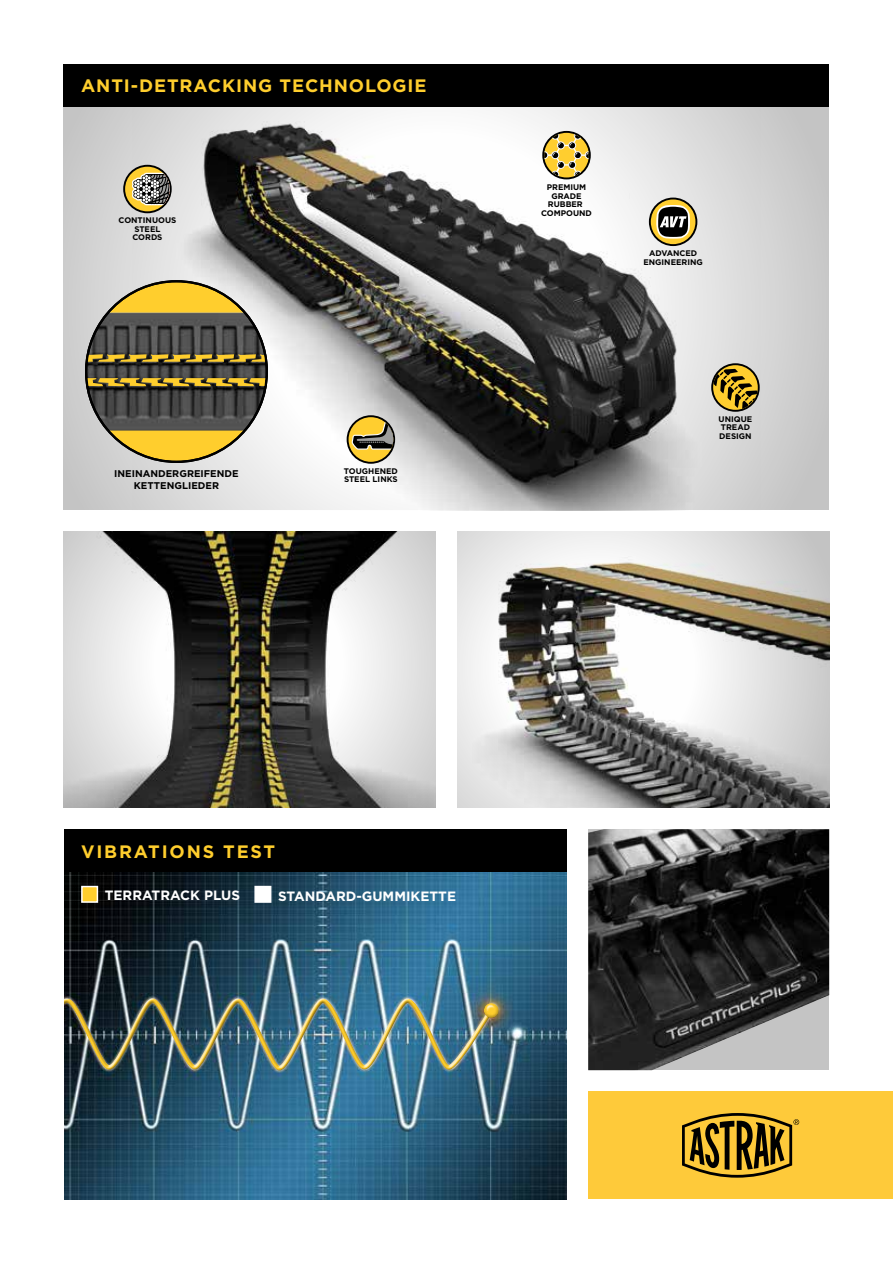
<style>
.page{position:relative;width:893px;height:1263px;background:#fff}
.page>*{position:absolute;margin:0;border:0;box-sizing:border-box;transform-origin:0 0}
.t1{font:700 18px "Gotham";letter-spacing:.05em;color:#ffce2d}
.t2{font:700 18px "Gotham";letter-spacing:.1em;color:#ffce2d}
.t3{font:700 13.5px "Gotham";color:#fff}
.t4{font:700 9.75px/11.7px "Gotham";color:#000;text-align:center}
.t5{font:700 8.1px/8.6px "Gotham";color:#000;text-align:center}
</style>
<div class="page">
<svg style="left:64px;top:106px;width:765px;height:404px"></svg>
<img style="left:64px;top:872px;width:503px;height:327px">
<div style="left:64px;top:64px;width:765px;height:42px;background:#000"></div>
<img style="left:588px;top:829px;width:241px;height:241px">
<svg style="left:542px;top:131px;width:49px;height:48px"></svg>
<svg style="left:544px;top:133px;width:45px;height:44px;background:#caaf59"></svg>
<svg style="left:649px;top:198px;width:48px;height:48px"></svg>
<div style="left:651px;top:199px;width:44px;height:45px;background:#ffce2f;border-radius:50%"></div>
<svg style="left:656px;top:205px;width:34px;height:34px"></svg>
<svg style="left:347px;top:415px;width:48px;height:49px"></svg>
<div style="left:349px;top:417px;width:44px;height:45px;background:#ffce2f;border-radius:50%"></div>
<svg style="left:351px;top:419px;width:42px;height:31px"></svg>
<svg style="left:123px;top:165px;width:49px;height:48px"></svg>
<div style="left:125px;top:167px;width:45px;height:44px;background:#ffce2f;border-radius:50%"></div>
<svg style="left:132px;top:173px;width:38px;height:32px"></svg>
<svg style="left:711px;top:363px;width:49px;height:49px"></svg>
<svg style="left:713px;top:365px;width:45px;height:45px;background:#a38935"></svg>
<div style="left:64px;top:829px;width:503px;height:43px;background:#000"></div>
<svg style="left:457px;top:531px;width:372px;height:277px"></svg>
<div style="left:81px;top:886px;width:17px;height:17px;background:#ffce2d;border:2px solid #fff"></div>
<div style="left:254px;top:886px;width:17px;height:17px;background:#fff;border:2px solid #fff"></div>
<div style="left:55px;top:995px;width:441px;height:78px;background:#fff;opacity:.9"></div>
<div style="left:56px;top:996px;width:438px;height:72px;background:#fff;opacity:.75"></div>
<div style="left:57px;top:998px;width:437px;height:73px;background:#000;opacity:.75"></div>
<div style="left:482px;top:1002px;width:18px;height:16px;background:#000;opacity:.75"></div>
<div style="left:28px;top:821px;width:36px;height:384px;background:#fff"></div>
<svg style="left:64px;top:531px;width:372px;height:277px;background:#898984"></svg>
<div style="left:86px;top:281px;width:181px;height:181px;background:#ffce2d;border-radius:50%"></div>
<img style="left:85px;top:313px;width:183px;height:118px">
<svg style="left:88px;top:378px;width:177px;height:8px"></svg>
<svg style="left:86px;top:354px;width:181px;height:8px"></svg>
<div style="left:588px;top:1091px;width:305px;height:108px;background:#feca3a"></div>
<svg style="left:682px;top:1113px;width:117px;height:65px"></svg>
<h1 class="t1" style="left:81px;top:74px;width:347px">ANTI-DETRACKING TECHNOLOGIE</h1>
<p class="t5" style="left:119px;top:216px;width:59px">CONTINUOUS<br>STEEL<br>CORDS</p>
<p class="t5" style="left:163px;top:466px;width:41px">PREMIUM<br>GRADE<br>RUBBER</p>
<p class="t5" style="left:344px;top:466px;width:56px;text-align:left">TOUGHENED<br>STEEL LINKS</p>
<p class="t4" style="left:114px;top:468px;width:126px">INEINANDERGREIFENDE<br>KETTENGLIEDER</p>
<p class="t5" style="left:541px;top:183px;width:52px">PREMIUM<br>GRADE<br>RUBBER<br>COMPOUND</p>
<p class="t5" style="left:643px;top:249px;width:61px">ADVANCED<br>ENGINEERING</p>
<p class="t5" style="left:719px;top:414px;width:35px;text-align:left">UNIQUE<br>TREAD<br>DESIGN</p>
<h1 class="t2" style="left:81px;top:839px;width:196px">VIBRATIONS TEST</h1>
<h2 class="t3" style="left:105px;top:886px;width:137px">TERRATRACK PLUS</h2>
<h2 class="t3" style="left:278px;top:887px;width:179px">STANDARD-GUMMIKETTE</h2>
</div>
